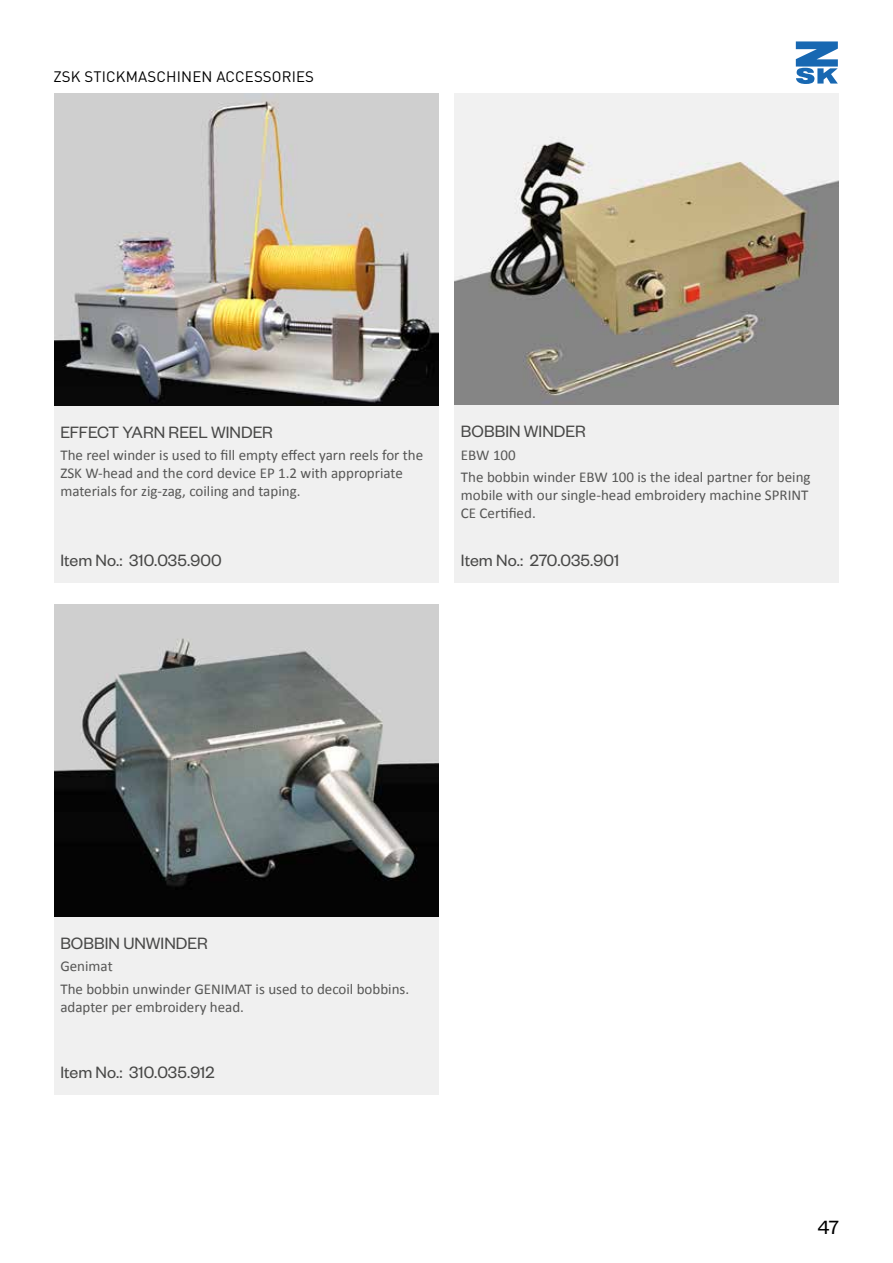
<style>
.page{position:relative;width:893px;height:1263px;background:#fff}
.page>*{position:absolute;margin:0;border:0;box-sizing:border-box;transform-origin:0 0}
.t1{font:21px "Founders Grotesk";color:#000}
.t2{font:18px "Founders Grotesk";color:#484847}
.t3{font:15px/18px "Calibri";color:#565655}
.t4{font:15px "DIN Pro";letter-spacing:.01em;color:#000}
</style>
<div class="page">
<svg style="left:796px;top:41px;width:42px;height:43px"></svg>
<div style="left:455px;top:93px;width:384px;height:490px;background:#f0f0f0"></div>
<img style="left:455px;top:141px;width:384px;height:264px">
<div style="left:54px;top:94px;width:384px;height:489px;background:#f0f0f0"></div>
<img style="left:54px;top:94px;width:384px;height:311px">
<div style="left:54px;top:605px;width:384px;height:489px;background:#f0f0f0"></div>
<img style="left:54px;top:605px;width:384px;height:311px">
<p class="t4" style="left:53px;top:66px;width:262px">ZSK STICKMASCHINEN ACCESSORIES</p>
<p class="t2" style="left:60px;top:421px;width:214px">EFFECT YARN REEL WINDER</p>
<p class="t3" style="left:60px;top:446px;width:364px">The reel winder is used to fill empty effect yarn reels for the<br>ZSK W-head and the cord device EP 1.2 with appropriate materials for zig-zag, coiling and taping.</p>
<p class="t2" style="left:60px;top:549px;width:163px">Item No.: 310.035.900</p>
<p class="t2" style="left:461px;top:421px;width:126px">BOBBIN WINDER</p>
<p class="t3" style="left:461px;top:444px;width:351px;line-height:22.2px">EBW 100<br>The bobbin winder EBW 100 is the ideal partner for being</p>
<p class="t3" style="left:461px;top:486px;width:349px">mobile with our single-head embroidery machine SPRINT<br>CE Certified.</p>
<p class="t2" style="left:461px;top:549px;width:160px">Item No.: 270.035.901</p>
<p class="t2" style="left:60px;top:932px;width:149px">BOBBIN UNWINDER</p>
<p class="t3" style="left:60px;top:955px;width:350px;line-height:22.2px">Genimat<br>The bobbin unwinder GENIMAT is used to decoil bobbins.</p>
<p class="t3" style="left:60px;top:997px;width:185px">adapter per embroidery head.</p>
<p class="t2" style="left:60px;top:1061px;width:156px">Item No.: 310.035.912</p>
<h1 class="t1" style="left:818px;top:1214px;width:23px">47</h1>
</div>
